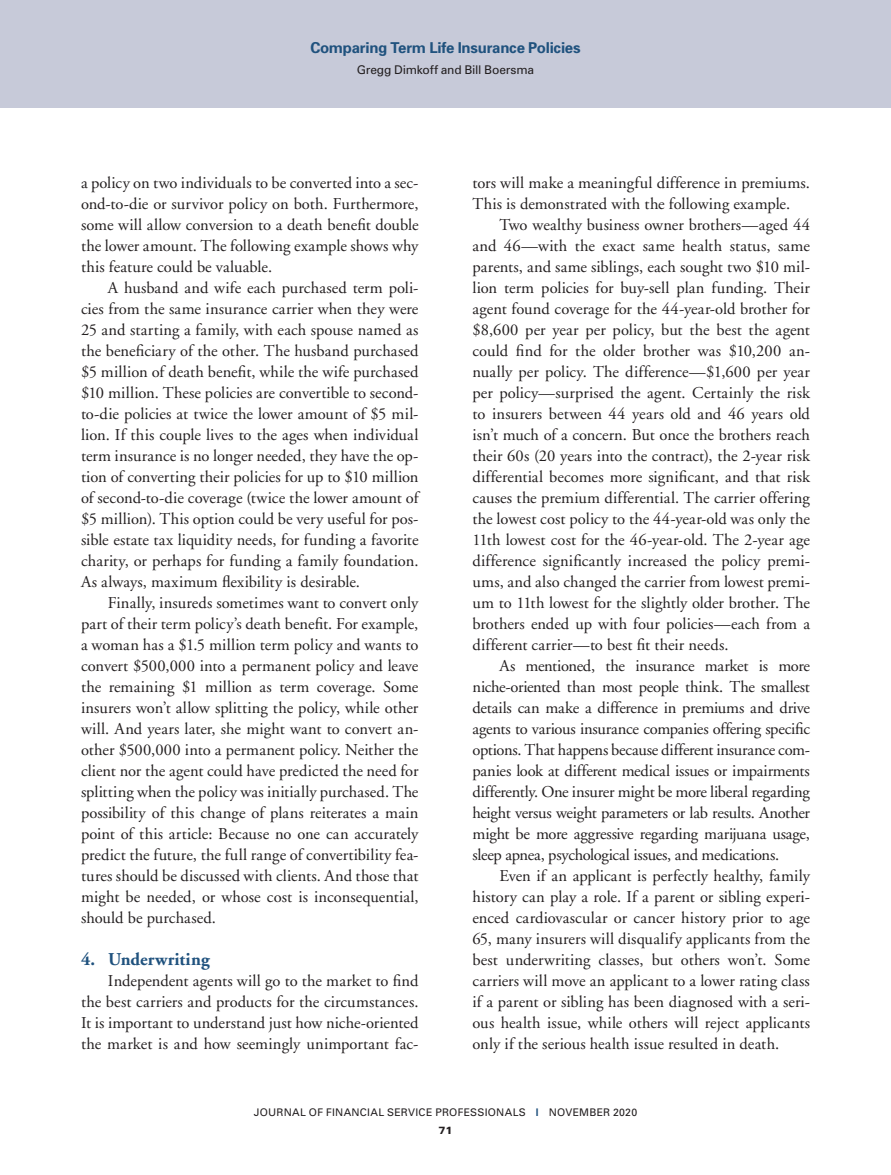
<style>
.page{position:relative;width:891px;height:1175px;background:#fff}
.page>*{position:absolute;margin:0;border:0;box-sizing:border-box;transform-origin:0 0}
.Subhead_2{font:700 18px "Adobe Garamond";letter-spacing:.005em;color:#20527e}
.Text{font:16.5px/21px "Adobe Garamond";letter-spacing:.005em;color:#231f20;text-align:justify}
.t1{font:700 15px "Univers";letter-spacing:-.015em;color:#20527e}
.t2{font:12px "Univers";letter-spacing:-.015em;color:#231f20}
.t3{font:10.5px/18px "Univers";letter-spacing:.025em;color:#231f20;text-align:center}
.s1{color:#20527e}
.s2{font-weight:900}
</style>
<div class="page">
<div style="left:0;top:0;width:891px;height:108px;background:#c7cad9"></div>
<p class="t1" style="left:310px;top:38px;width:272px">Comparing Term Life Insurance Policies</p>
<p class="t2" style="left:357px;top:62px;width:179px">Gregg Dimkoff and Bill Boersma</p>
<p class="Text" style="left:81px;top:172px;width:339px">a policy on two individuals to be converted into a sec&shy;ond-to-die or survivor policy on both. Furthermore, some will allow conversion to a death benefit double the lower amount. The following example shows why this feature could be valuable.</p>
<p class="Text" style="left:81px;top:277px;width:339px;text-indent:27px">A husband and wife each purchased term poli&shy;cies from the same insurance carrier when they were 25 and starting a family, with each spouse named as the beneficiary of the other. The husband purchased $5 million of death benefit, while the wife purchased $10 million. These policies are convertible to second&shy;to-die policies at twice the lower amount of $5 mil&shy;lion. If this couple lives to the ages when individual term insurance is no longer needed, they have the op&shy;tion of converting their policies for up to $10 million of second-to-die coverage (twice the lower amount of $5 million). This option could be very useful for pos&shy;sible estate tax liquidity needs, for funding a favorite charity, or perhaps for funding a family foundation.<br>As always, maximum flexibility is desirable.</p>
<p class="Text" style="left:81px;top:592px;width:339px;text-indent:27px">Finally, insureds sometimes want to convert only part of their term policy’s death benefit. For example, a woman has a $1.5 million term policy and wants to convert $500,000 into a permanent policy and leave the remaining $1 million as term coverage. Some insurers won’t allow splitting the policy, while other will. And years later, she might want to convert an&shy;other $500,000 into a permanent policy. Neither the client nor the agent could have predicted the need for splitting when the policy was initially purchased. The possibility of this change of plans reiterates a main point of this article: Because no one can accurately predict the future, the full range of convertibility fea&shy;tures should be discussed with clients. And those that might be needed, or whose cost is inconsequential, should be purchased.</p>
<p class="Subhead_2" style="left:81px;top:949px;width:130px">4. Underwriting</p>
<p class="Text" style="left:81px;top:970px;width:339px;text-indent:27px">Independent agents will go to the market to find the best carriers and products for the circumstances.<br>It is important to understand just how niche-oriented the market is and how seemingly unimportant fac-</p>
<p class="Text" style="left:472px;top:172px;width:339px">tors will make a meaningful difference in premiums.<br>This is demonstrated with the following example.</p>
<p class="Text" style="left:472px;top:214px;width:339px;text-indent:27px">Two wealthy business owner brothers—aged 44 and 46—with the exact same health status, same parents, and same siblings, each sought two $10 mil&shy;lion term policies for buy-sell plan funding. Their agent found coverage for the 44-year-old brother for $8,600 per year per policy, but the best the agent could find for the older brother was $10,200 an&shy;nually per policy. The difference—$1,600 per year per policy—surprised the agent. Certainly the risk to insurers between 44 years old and 46 years old isn’t much of a concern. But once the brothers reach their 60s (20 years into the contract), the 2-year risk differential becomes more significant, and that risk causes the premium differential. The carrier offering the lowest cost policy to the 44-year-old was only the 11th lowest cost for the 46-year-old. The 2-year age difference significantly increased the policy premi&shy;ums, and also changed the carrier from lowest premi&shy;um to 11th lowest for the slightly older brother. The brothers ended up with four policies—each from a different carrier—to best fit their needs.</p>
<p class="Text" style="left:472px;top:655px;width:339px;text-indent:27px">As mentioned, the insurance market is more niche-oriented than most people think. The smallest details can make a difference in premiums and drive agents to various insurance companies offering specific options. That happens because different insurance com&shy;panies look at different medical issues or impairments differently. One insurer might be more liberal regarding height versus weight parameters or lab results. Another might be more aggressive regarding marijuana usage, sleep apnea, psychological issues, and medications.</p>
<p class="Text" style="left:472px;top:865px;width:339px;text-indent:27px">Even if an applicant is perfectly healthy, family history can play a role. If a parent or sibling experi&shy;enced cardiovascular or cancer history prior to age 65, many insurers will disqualify applicants from the best underwriting classes, but others won’t. Some carriers will move an applicant to a lower rating class if a parent or sibling has been diagnosed with a seri&shy;ous health issue, while others will reject applicants only if the serious health issue resulted in death.</p>
<p class="t3" style="left:254px;top:1103px;width:385px">JOURNAL OF FINANCIAL SERVICE PROFESSIONALS <span class="s1">|</span> NOVEMBER 2020<br><span class="s2">71</span></p>
</div>
